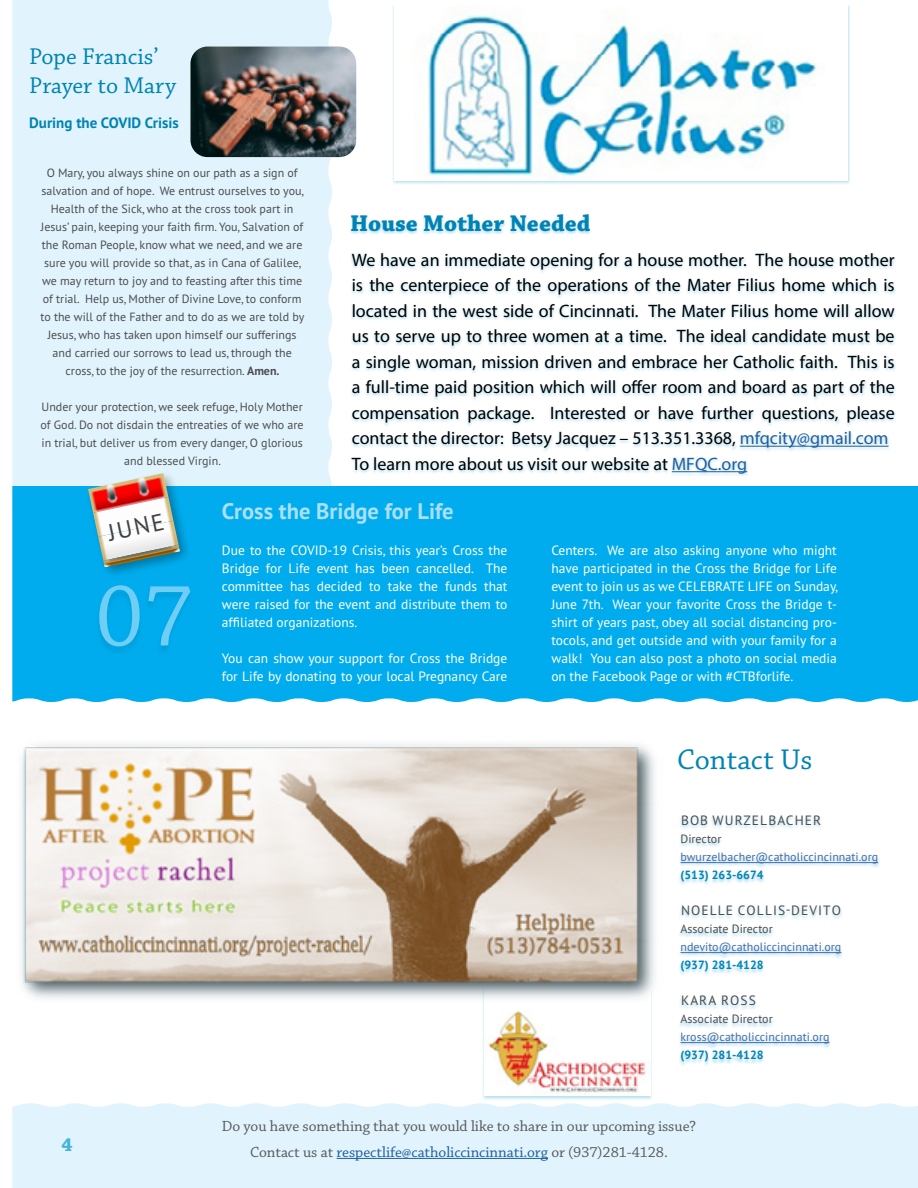
<style>
.page{position:relative;width:918px;height:1188px;background:#fff}
.page>*{position:absolute;margin:0;border:0;box-sizing:border-box;transform-origin:0 0}
.t1{font:93.15px "Chaparral Pro";color:#6ecef5}
.t2{font:30px "Chaparral Pro";color:#0083b4}
.t3{font:24px/28.8px "Chaparral Pro";color:#0083b4}
.t4{font:700 24px "Chaparral Pro";color:#0083b4}
.t5{font:23.55px "PT Sans";color:#414042}
.t6{font:700 22.5px "PT Sans";color:#abe0f9}
.t7{font:700 19.8px "Chaparral Pro";color:#46b3da}
.t8{font:18px/25.5px "Myriad Pro";color:#000}
.t9{font:15.45px/25.7px "Chaparral Pro";letter-spacing:-.005em;color:#58595b;text-align:center}
.t10{font:700 15px "PT Sans";color:#0083b4}
.t11{font:13.5px/18px "PT Sans";color:#fff;text-align:justify}
.t12{font:13.5px "PT Sans";letter-spacing:.08em;color:#4d4d4f}
.t13{font:12px/18px "PT Sans";color:#4d4d4f;text-align:center}
.t14{font:12px "PT Sans";color:#456da9}
.t15{font:700 12px "PT Sans";color:#0083b4}
.s1{font-weight:700}
.s2{color:#215e9e}
</style>
<div class="page">
<div style="left:12px;top:0;width:320px;height:486px;background:#e1f4fd"></div>
<div style="left:12px;top:486px;width:906px;height:216px;background:#00aced"></div>
<div style="left:12px;top:1103px;width:906px;height:85px;background:#e1f4fd"></div>
<img style="left:190px;top:47px;width:166px;height:110px">
<div style="left:483px;top:988px;width:169px;height:113px;background:#46b3da;opacity:.4"></div>
<img style="left:484px;top:1007px;width:166px;height:88px">
<div style="left:97px;top:588px;width:96px;height:67px;background:#0083b4;opacity:.3"></div>
<hr style="left:337px;top:1158px;width:211px;height:1px;background:#215e9e">
<div style="left:679px;top:816px;width:202px;height:251px;background:#46b3da;opacity:.4"></div>
<hr style="left:680px;top:862px;width:198px;height:1px;background:#456da9">
<hr style="left:680px;top:952px;width:161px;height:1px;background:#456da9">
<hr style="left:680px;top:1042px;width:150px;height:1px;background:#456da9">
<img style="left:21px;top:744px;width:634px;height:263px">
<div style="left:350px;top:215px;width:546px;height:261px;background:#46b3da;opacity:.4"></div>
<hr style="left:740px;top:446px;width:149px;height:1px;background:#215e9e">
<hr style="left:672px;top:471px;width:75px;height:1px;background:#215e9e">
<div style="left:392px;top:5px;width:458px;height:180px;background:#46b3da;opacity:.4"></div>
<img style="left:394px;top:5px;width:454px;height:175px">
<div style="left:85px;top:470px;width:106px;height:108px;background:#000;opacity:.3"></div>
<img style="left:88px;top:473px;width:80px;height:40px">
<img style="left:93px;top:497px;width:80px;height:40px">
<img style="left:98px;top:521px;width:81px;height:40px">
<img style="left:103px;top:545px;width:77px;height:22px">
<h3 class="t3" style="left:29px;top:43px;width:148px">Pope Francis’<br>Prayer to Mary</h3>
<p class="t10" style="left:29px;top:113px;width:151px">During the COVID Crisis</p>
<p class="t13" style="left:40px;top:164px;width:265px">O Mary, you always shine on our path as a sign of salvation and of hope. We entrust ourselves to you, Health of the Sick, who at the cross took part in Jesus’ pain, keeping your faith firm. You, Salvation of the Roman People, know what we need, and we are sure you will provide so that, as in Cana of Galilee, we may return to joy and to feasting after this time of trial. Help us, Mother of Divine Love, to conform to the will of the Father and to do as we are told by Jesus, who has taken upon himself our sufferings and carried our sorrows to lead us, through the cross, to the joy of the resurrection. <span class="s1">Amen.</span></p>
<p class="t13" style="left:41px;top:398px;width:265px">Under your protection, we seek refuge, Holy Mother of God. Do not disdain the entreaties of we who are in trial, but deliver us from every danger, O glorious and blessed Virgin.</p>
<h3 class="t4" style="left:350px;top:209px;width:242px">House Mother Needed</h3>
<p class="t8" style="left:352px;top:247px;width:545px">We have an immediate opening for a house mother. The house mother is the centerpiece of the operations of the Mater Filius home which is located in the west side of Cincinnati. The Mater Filius home will allow us to serve up to three women at a time. The ideal candidate must be a single woman, mission driven and embrace her Catholic faith. This is a full-time paid position which will offer room and board as part of the compensation package. Interested or have further questions, please contact the director: Betsy Jacquez – 513.351.3368, <span class="s2">mfqcity@gmail.com </span>To learn more about us visit our website at <span class="s2">MFQC.org</span></p>
<h3 class="t5" style="left:105px;top:518px;width:58px;rotate:-12deg">JUNE</h3>
<h1 class="t1" style="left:95px;top:564px;width:99px">07</h1>
<h3 class="t7" style="left:61px;top:1133px;width:13px">4</h3>
<h3 class="t6" style="left:222px;top:497px;width:233px">Cross the Bridge for Life</h3>
<p class="t11" style="left:222px;top:541px;width:287px">Due to the COVID-19 Crisis, this year’s Cross the Bridge for Life event has been cancelled. The committee has decided to take the funds that were raised for the event and distribute them to affiliated organizations.</p>
<p class="t11" style="left:222px;top:649px;width:287px">You can show your support for Cross the Bridge for Life by donating to your local Pregnancy Care</p>
<p class="t11" style="left:551px;top:541px;width:288px">Centers. We are also asking anyone who might have participated in the Cross the Bridge for Life event to join us as we CELEBRATE LIFE on Sunday, June 7th. Wear your favorite Cross the Bridge t&shy;shirt of years past, obey all social distancing pro&shy;tocols, and get outside and with your family for a walk! You can also post a photo on social media on the Facebook Page or with #CTBforlife.</p>
<h2 class="t2" style="left:677px;top:743px;width:137px">Contact Us</h2>
<p class="t12" style="left:681px;top:812px;width:142px">BOB WURZELBACHER</p>
<p class="t13" style="left:680px;top:830px;width:42px">Director</p>
<p class="t14" style="left:680px;top:849px;width:199px">bwurzelbacher@catholiccincinnati.org</p>
<p class="t15" style="left:680px;top:867px;width:85px">(513) 263-6674</p>
<p class="t12" style="left:681px;top:902px;width:161px">NOELLE COLLIS-DEVITO</p>
<p class="t13" style="left:680px;top:920px;width:94px">Associate Director</p>
<p class="t14" style="left:680px;top:939px;width:162px">ndevito@catholiccincinnati.org</p>
<p class="t15" style="left:680px;top:957px;width:85px">(937) 281-4128</p>
<p class="t12" style="left:681px;top:992px;width:76px">KARA ROSS</p>
<p class="t13" style="left:680px;top:1010px;width:94px">Associate Director</p>
<p class="t14" style="left:680px;top:1029px;width:151px">kross@catholiccincinnati.org</p>
<p class="t15" style="left:680px;top:1047px;width:85px">(937) 281-4128</p>
<p class="t9" style="left:222px;top:1114px;width:476px">Do you have something that you would like to share in our upcoming issue?<br>Contact us at <span class="s2">respectlife@catholiccincinnati.org</span> or (937)281-4128.</p>
</div>
